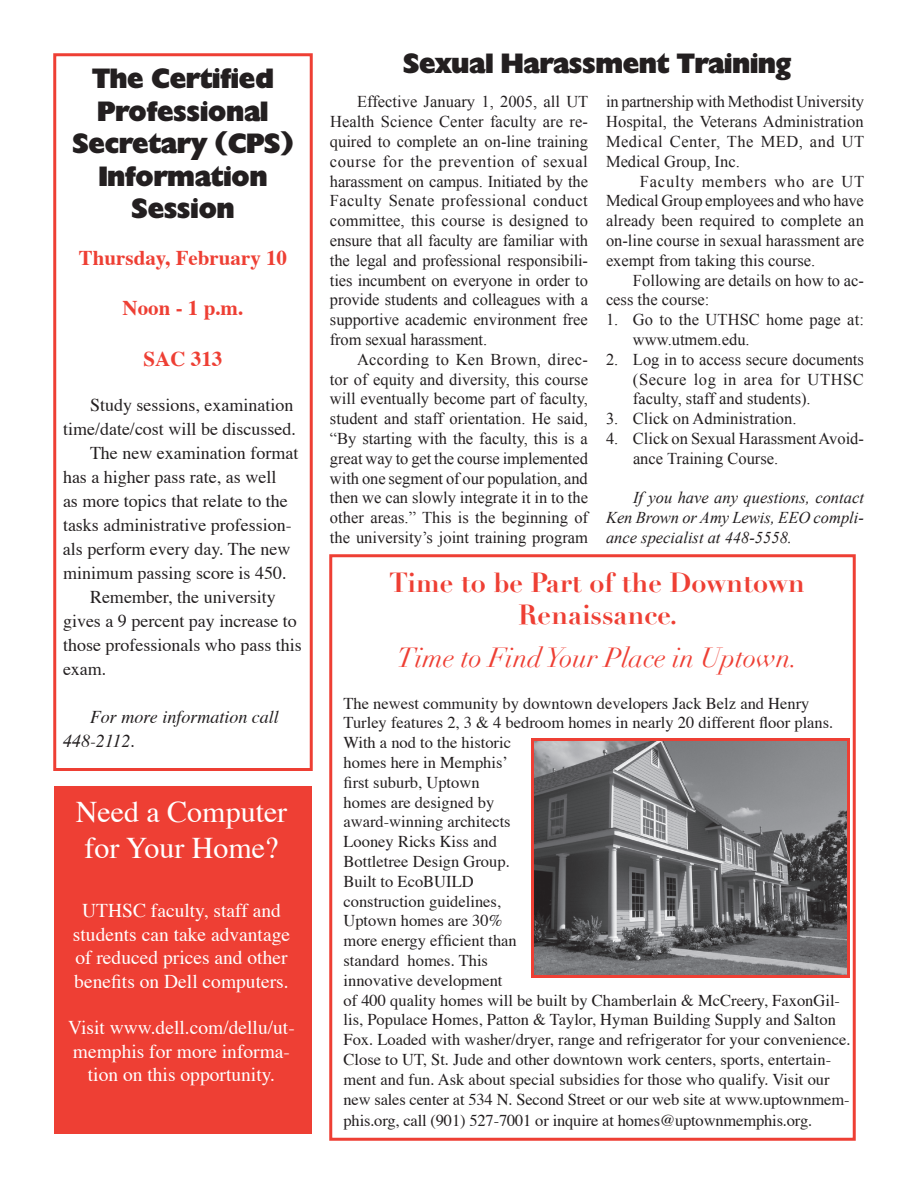
<style>
.page{position:relative;width:918px;height:1188px;background:#fff}
.page>*{position:absolute;margin:0;border:0;box-sizing:border-box;transform-origin:0 0}
.t1{font:30px/36px "Times";color:#fff}
.t2{font:27px/32.4px "Gallant";color:#231f20;text-align:center}
.t3{font:700 27px/32.4px "Didot";color:#ee3f34;text-align:center}
.t4{font:italic 27px "Didot";color:#ee3f34}
.t5{font:700 21px "Times";color:#ee3f34}
.t6{font:19.5px/23.4px "Times";color:#fff;text-align:center}
.t7{font:18px "Times";color:#231f20}
.t8{font:italic 18px/24px "Times";color:#231f20}
.t9{font:16.5px/19.8px "Times New Roman";color:#231f20;text-align:justify}
.t10{font:16.5px/19.8px "Times";color:#231f20}
.t11{font:italic 16.5px/19.8px "Times New Roman";color:#231f20;text-align:justify}
</style>
<div class="page">
<div style="left:329px;top:554px;width:527px;height:587px;border:3px solid #ee3f34"></div>
<div style="left:53px;top:53px;width:260px;height:718px;border:3px solid #ee3f34"></div>
<div style="left:55px;top:787px;width:256px;height:346px;background:#ee3f34"></div>
<div style="left:54px;top:786px;width:258px;height:348px;border:2px solid #ee3f34"></div>
<img style="left:535px;top:742px;width:311px;height:232px">
<div style="left:531px;top:738px;width:319px;height:240px;border:3px solid #ee3f34"></div>
<h2 class="t2" style="left:72px;top:65px;width:223px">The Certified<br>Professional<br>Secretary (CPS)<br>Information<br>Session</h2>
<p class="t5" style="left:79px;top:244px;width:210px">Thursday, February 10</p>
<p class="t5" style="left:123px;top:294px;width:122px">Noon - 1 p.m.</p>
<p class="t5" style="left:144px;top:344px;width:80px">SAC 313</p>
<p class="t7" style="left:90px;top:394px;width:205px">Study sessions, examination</p>
<p class="t7" style="left:63px;top:418px;width:234px">time/date/cost will be discussed.</p>
<p class="t7" style="left:90px;top:442px;width:210px">The new examination format</p>
<p class="t7" style="left:63px;top:466px;width:215px">has a higher pass rate, as well</p>
<p class="t7" style="left:63px;top:490px;width:226px">as more topics that relate to the</p>
<p class="t7" style="left:63px;top:514px;width:230px">tasks administrative profession-</p>
<p class="t7" style="left:63px;top:538px;width:229px">als perform every day. The new</p>
<p class="t7" style="left:63px;top:562px;width:225px">minimum passing score is 450.</p>
<p class="t7" style="left:90px;top:586px;width:187px">Remember, the university</p>
<p class="t7" style="left:63px;top:610px;width:235px">gives a 9 percent pay increase to</p>
<p class="t7" style="left:63px;top:634px;width:240px">those professionals who pass this</p>
<p class="t7" style="left:63px;top:658px;width:45px">exam.</p>
<p class="t8" style="left:63px;top:706px;width:217px;text-indent:27px">For more information call<br>448-2112.</p>
<h1 class="t1" style="left:76px;top:796px;width:213px">Need a Computer for Your Home?</h1>
<p class="t6" style="left:73px;top:900px;width:219px">UTHSC faculty, staff and students can take advantage of reduced prices and other benefits on Dell computers.</p>
<p class="t6" style="left:68px;top:1017px;width:228px">Visit www.dell.com/dellu/ut&shy;memphis for more informa&shy;tion on this opportunity.</p>
<h2 class="t2" style="left:403px;top:50px;width:389px">Sexual Harassment Training</h2>
<p class="t9" style="left:330px;top:92px;width:260px;text-indent:27px">Effective January 1, 2005, all UT Health Science Center faculty are re&shy;quired to complete an on-line training course for the prevention of sexual harassment on campus. Initiated by the Faculty Senate professional conduct committee, this course is designed to ensure that all faculty are familiar with the legal and professional responsibili&shy;ties incumbent on everyone in order to provide students and colleagues with a supportive academic environment free from sexual harassment.</p>
<p class="t9" style="left:330px;top:349px;width:260px;text-indent:27px">According to Ken Brown, direc&shy;tor of equity and diversity, this course will eventually become part of faculty, student and staff orientation. He said, “By starting with the faculty, this is a great way to get the course implemented with one segment of our population, and then we can slowly integrate it in to the other areas.” This is the beginning of the university’s joint training program</p>
<p class="t9" style="left:606px;top:92px;width:260px">in partnership with Methodist University Hospital, the Veterans Administration Medical Center, The MED, and UT Medical Group, Inc.</p>
<p class="t9" style="left:606px;top:171px;width:260px;text-indent:34px">Faculty members who are UT Medical Group employees and who have already been required to complete an on-line course in sexual harassment are exempt from taking this course.</p>
<p class="t9" style="left:606px;top:270px;width:259px;text-indent:27px">Following are details on how to ac&shy;cess the course:</p>
<p class="t9" style="left:633px;top:310px;width:232px;text-indent:-27px">1. Go to the UTHSC home page at: www.utmem.edu.</p>
<p class="t9" style="left:633px;top:349px;width:232px;text-indent:-27px">2. Log in to access secure documents (Secure log in area for UTHSC faculty, staff and students).</p>
<p class="t9" style="left:606px;top:409px;width:192px">3. Click on Administration.</p>
<p class="t9" style="left:633px;top:428px;width:233px;text-indent:-27px">4. Click on Sexual Harassment Avoid&shy;ance Training Course.</p>
<p class="t11" style="left:606px;top:488px;width:259px;text-indent:27px">If you have any questions, contact Ken Brown or Amy Lewis, EEO compli&shy;ance specialist at 448-5558.</p>
<h2 class="t3" style="left:389px;top:566px;width:417px">Time to be Part of the Downtown<br>Renaissance.</h2>
<h2 class="t4" style="left:397px;top:641px;width:402px">Time to Find Your Place in Uptown.</h2>
<p class="t10" style="left:344px;top:694px;width:509px">The newest community by downtown developers Jack Belz and Henry Turley features 2, 3 &amp; 4 bedroom homes in nearly 20 different floor plans.<br>With a nod to the historic<br>homes here in Memphisʼ<br>first suburb, Uptown<br>homes are designed by<br>award-winning architects<br>Looney Ricks Kiss and<br>Bottletree Design Group.<br>Built to EcoBUILD<br>construction guidelines,<br>Uptown homes are 30%<br>more energy efficient than<br>standard homes. This<br>innovative development<br>of 400 quality homes will be built by Chamberlain &amp; McCreery, FaxonGil&shy;lis, Populace Homes, Patton &amp; Taylor, Hyman Building Supply and Salton Fox. Loaded with washer/dryer, range and refrigerator for your convenience.<br>Close to UT, St. Jude and other downtown work centers, sports, entertain&shy;ment and fun. Ask about special subsidies for those who qualify. Visit our new sales center at 534 N. Second Street or our web site at www.uptownmem-</p>
<p class="t10" style="left:344px;top:1112px;width:470px">phis.org, call (901) 527-7001 or inquire at homes@uptownmemphis.org.</p>
</div>
